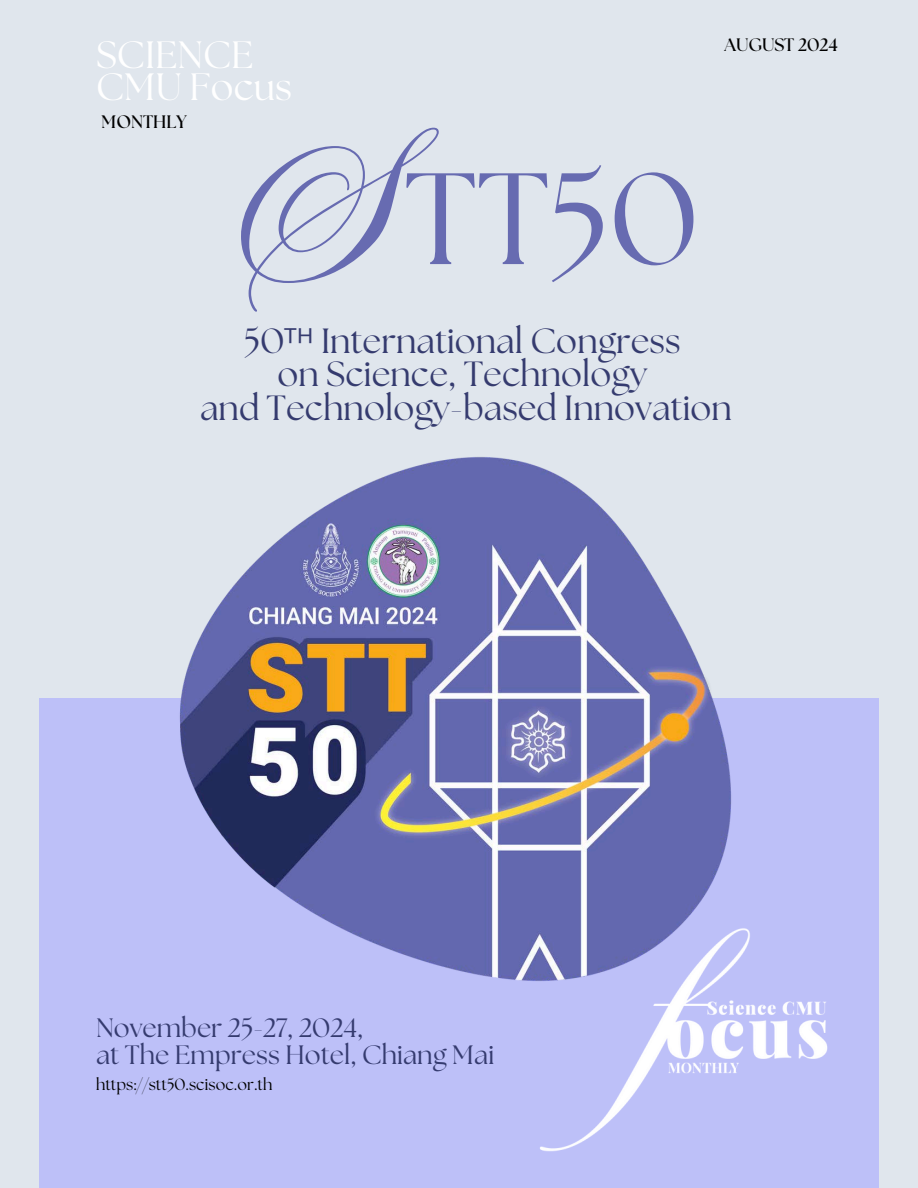
<style>
.page{position:relative;width:918px;height:1188px;background:#e0e6ed}
.page>*{position:absolute;margin:0;border:0;box-sizing:border-box;transform-origin:0 0}
.t1{font:229.5px "ITC Edwardian Script Com";color:#676bb1}
.t2{font:129.6px "The Seasons";color:#676bb1}
.t3{font:37.95px/31.5px "The Seasons";color:#fff}
.t4{font:34.95px/33.5px "The Seasons";color:#353b6f;text-align:center}
.t5{font:26.55px/27px "The Seasons";color:#353b6f}
.t6{font:700 18px "The Seasons";color:#000}
.t7{font:16.2px "The Seasons";color:#000}
.s1{font-family:"Noto Sans"}
</style>
<div class="page">
<div style="left:39px;top:699px;width:840px;height:489px;background:#bdc0f8"></div>
<img style="left:540px;top:1001px;width:288px;height:151px">
<img style="left:152px;top:457px;width:614px;height:589px">
<p class="t3" style="left:96px;top:42px;width:198px">SCIENCE<br>CMU Focus</p>
<h3 class="t6" style="left:102px;top:113px;width:87px">MONTHLY</h3>
<h4 class="t1" style="left:211px;top:81px;width:164px">S</h4>
<p class="t2" style="left:404px;top:160px;width:295px">TT50</p>
<p class="t6" style="left:724px;top:37px;width:115px">AUGUST 2024</p>
<h1 class="t4" style="left:200px;top:326px;width:533px">50<span class="s1">ᵀᴴ</span> International Congress<br>on Science, Technology<br>and Technology-based Innovation</h1>
<h2 class="t5" style="left:96px;top:1016px;width:400px">November 25-27, 2024,<br>at The Empress Hotel, Chiang Mai</h2>
<p class="t7" style="left:96px;top:1077px;width:178px">https://stt50.scisoc.or.th</p>
</div>
